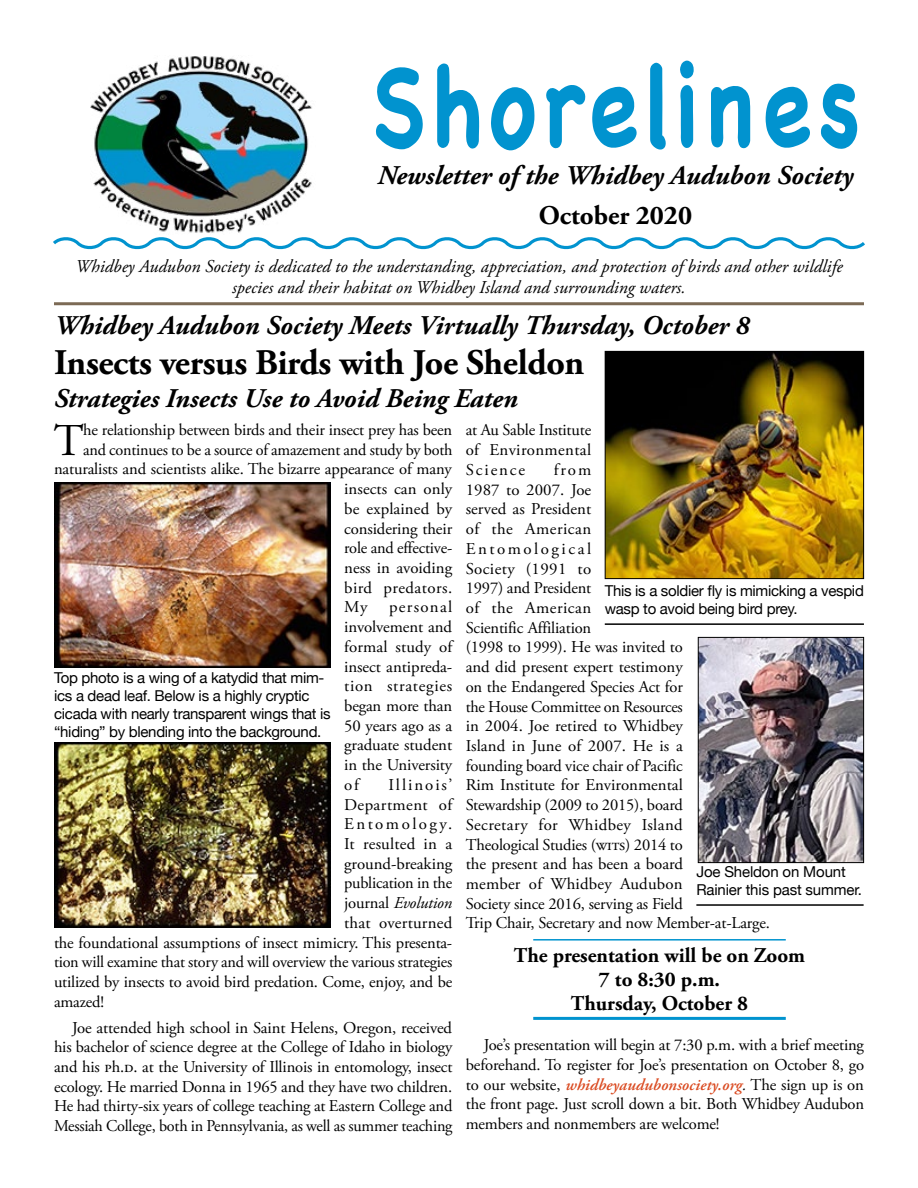
<style>
.page{position:relative;width:918px;height:1188px;background:#fff}
.page>*{position:absolute;margin:0;border:0;box-sizing:border-box;transform-origin:0 0}
.t1{font:700 112.5px "Chalkboard SE";letter-spacing:.07em;color:#0193cf;scale:.8 1}
.body_text_first{font:45.45px "Adobe Garamond Pro";color:#000}
.Heading{font:700 36px "Adobe Garamond Pro";letter-spacing:-.01em;color:#000}
.Subhead{font:italic 700 27px "Adobe Garamond Pro";color:#000}
.Heading-2{font:italic 700 27px "Adobe Garamond Pro";color:#000}
.t2{font:700 27px "Adobe Garamond Pro";color:#000}
.body_text{font:700 21px "Adobe Garamond Pro";color:#000}
.t3{font:italic 18px/21.6px "Adobe Garamond Pro";color:#000;text-align:center}
.body_text-2{font:16.5px/19.6px "Adobe Garamond Pro";letter-spacing:-.01em;color:#000;text-align:justify}
.body_text_first-2{font:16.5px/19.6px "Adobe Garamond Pro";letter-spacing:-.01em;color:#000;text-align:justify}
.body_text_first-3{font:italic 16.5px "Adobe Garamond Pro";letter-spacing:-.01em;color:#000}
.body_text_first-4{font:16.5px "Adobe Garamond Pro";letter-spacing:.015em;color:#000}
.body_text_first-5{font:16.5px "Adobe Garamond Pro";letter-spacing:.145em;color:#000}
.t4{font:15px/18px "Helvetica Neue";letter-spacing:-.02em;color:#000}
.s1{font-style:normal}
.s2{font-weight:600;font-style:italic;color:#da4b22}
.s3{font-style:italic}
</style>
<div class="page">
<svg style="left:53px;top:237px;width:812px;height:13px"></svg>
<hr style="left:54px;top:302px;width:810px;height:3px;background:#7c6a55">
<hr style="left:533px;top:939px;width:253px;height:2px;background:#0193cf">
<hr style="left:533px;top:1017px;width:253px;height:3px;background:#0193cf">
<img style="left:700px;top:639px;width:162px;height:222px">
<div style="left:698px;top:637px;width:166px;height:226px;border:1px solid #000"></div>
<hr style="left:696px;top:904px;width:168px;height:2px;background:#000">
<img style="left:607px;top:353px;width:255px;height:224px">
<div style="left:605px;top:351px;width:259px;height:228px;border:1px solid #000"></div>
<hr style="left:605px;top:623px;width:259px;height:2px;background:#000">
<img style="left:54px;top:483px;width:276px;height:184px">
<img style="left:54px;top:743px;width:277px;height:184px">
<img style="left:91px;top:56px;width:221px;height:177px">
<p class="t1" style="left:371px;top:39px;width:613px">Shorelines</p>
<p class="Subhead" style="left:377px;top:159px;width:477px">Newsletter of the Whidbey Audubon Society</p>
<p class="t2" style="left:539px;top:199px;width:155px">October 2020</p>
<p class="t3" style="left:75px;top:256px;width:769px">Whidbey Audubon Society is dedicated to the understanding, appreciation, and protection of birds and other wildlife species and their habitat on Whidbey Island and surrounding waters.</p>
<p class="Subhead" style="left:54px;top:310px;width:697px">Whidbey Audubon Society Meets Virtually Thursday, October 8</p>
<p class="Heading" style="left:54px;top:341px;width:532px">Insects versus Birds with Joe Sheldon</p>
<p class="Heading-2" style="left:54px;top:383px;width:465px">Strategies Insects Use to Avoid Being Eaten</p>
<p class="body_text_first" style="left:54px;top:413px;width:32px">T</p>
<p class="body_text_first-2" style="left:83px;top:421px;width:371px">he relationship between birds and their insect prey has been</p>
<p class="body_text-2" style="left:466px;top:421px;width:127px">at Au Sable Institute of Environmental Science</p>
<p class="body_text_first-2" style="left:83px;top:440px;width:371px">and continues to be a source of amazement and study by both</p>
<p class="body_text_first-2" style="left:54px;top:460px;width:399px">naturalists and scientists alike. The bizarre appearance of many</p>
<p class="body_text_first-2" style="left:344px;top:480px;width:110px">insects can only</p>
<p class="body_text_first-2" style="left:344px;top:499px;width:110px">be explained by</p>
<p class="body_text_first-2" style="left:344px;top:519px;width:110px">considering their</p>
<p class="body_text_first-2" style="left:344px;top:539px;width:110px">role and effective-</p>
<p class="body_text_first-2" style="left:344px;top:559px;width:110px">ness in avoiding</p>
<p class="body_text_first-2" style="left:344px;top:578px;width:110px">bird predators.</p>
<p class="body_text_first-2" style="left:344px;top:598px;width:25px">My</p>
<p class="body_text-2" style="left:466px;top:460px;width:306px;text-align:left;text-indent:88px">from<br>1987 to 2007. Joe<br>served as President<br>of the American<br>Entomological<br>Society (1991 to<br>1997) and President<br>of the American<br>Scientific Affiliation<br>(1998 to 1999). He was invited to<br>and did present expert testimony<br>on the Endangered Species Act for<br>the House Committee on Resources<br>in 2004. Joe retired to Whidbey<br>Island in June of 2007. He is a<br>founding board vice chair of Pacific<br>Rim Institute for Environmental<br>Stewardship (2009 to 2015), board<br>Secretary for Whidbey Island<br>Theological Studies (wits) 2014 to<br>the present and has been a board<br>member of Whidbey Audubon<br>Society since 2016, serving as Field<br>Trip Chair, Secretary and now Member-at-Large.</p>
<p class="t4" style="left:605px;top:583px;width:261px">This is a soldier fly is mimicking a vespid wasp to avoid being bird prey.</p>
<p class="body_text_first-2" style="left:344px;top:598px;width:111px;text-indent:45px">personal involvement and formal study of insect antipreda&shy;tion strategies began more than 50 years ago as a graduate student in the University of</p>
<p class="t4" style="left:54px;top:669px;width:278px">Top photo is a wing of a katydid that mim&shy;ics a dead leaf. Below is a highly cryptic cicada with nearly transparent wings that is “hiding” by blending into the background.</p>
<p class="body_text_first-2" style="left:388px;top:775px;width:65px">Illinois’</p>
<p class="body_text_first-2" style="left:344px;top:795px;width:111px">Department of</p>
<p class="body_text_first-5" style="left:344px;top:814px;width:110px">Entomology.</p>
<p class="body_text_first-2" style="left:344px;top:835px;width:110px">It resulted in a</p>
<p class="body_text_first-2" style="left:344px;top:854px;width:110px">ground-breaking</p>
<p class="body_text_first-2" style="left:344px;top:874px;width:110px">publication in the</p>
<p class="body_text_first-3" style="left:344px;top:893px;width:110px"><span class="s1">journal</span> Evolution</p>
<p class="body_text_first-4" style="left:344px;top:913px;width:110px">that overturned</p>
<p class="body_text_first-2" style="left:54px;top:933px;width:400px">the foundational assumptions of insect mimicry. This presenta-</p>
<p class="body_text_first-2" style="left:54px;top:953px;width:400px">tion will examine that story and will overview the various strategies</p>
<p class="body_text_first-2" style="left:54px;top:973px;width:400px">utilized by insects to avoid bird predation. Come, enjoy, and be</p>
<p class="body_text_first-2" style="left:54px;top:992px;width:52px">amazed!</p>
<p class="body_text-2" style="left:54px;top:1018px;width:400px;text-indent:18px">Joe attended high school in Saint Helens, Oregon, received his bachelor of science degree at the College of Idaho in biology and his ph.d. at the University of Illinois in entomology, insect ecology. He married Donna in 1965 and they have two children.<br>He had thirty-six years of college teaching at Eastern College and Messiah College, both in Pennsylvania, as well as summer teaching</p>
<p class="t4" style="left:696px;top:864px;width:167px">Joe Sheldon on Mount<br>Rainier this past summer.</p>
<p class="body_text" style="left:514px;top:943px;width:293px">The presentation will be on Zoom</p>
<p class="body_text" style="left:599px;top:967px;width:123px">7 to 8:30 p.m.</p>
<p class="body_text" style="left:571px;top:991px;width:179px">Thursday, October 8</p>
<p class="body_text-2" style="left:466px;top:1036px;width:400px;text-indent:18px">Joe’s presentation will begin at 7:30 p.m. with a brief meeting beforehand. To register for Joe’s presentation on October 8, go to our website, <span class="s2">whidbeyaudubonsociety.org</span><span class="s3">.</span> The sign up is on the front page. Just scroll down a bit. Both Whidbey Audubon members and nonmembers are welcome!</p>
</div>
